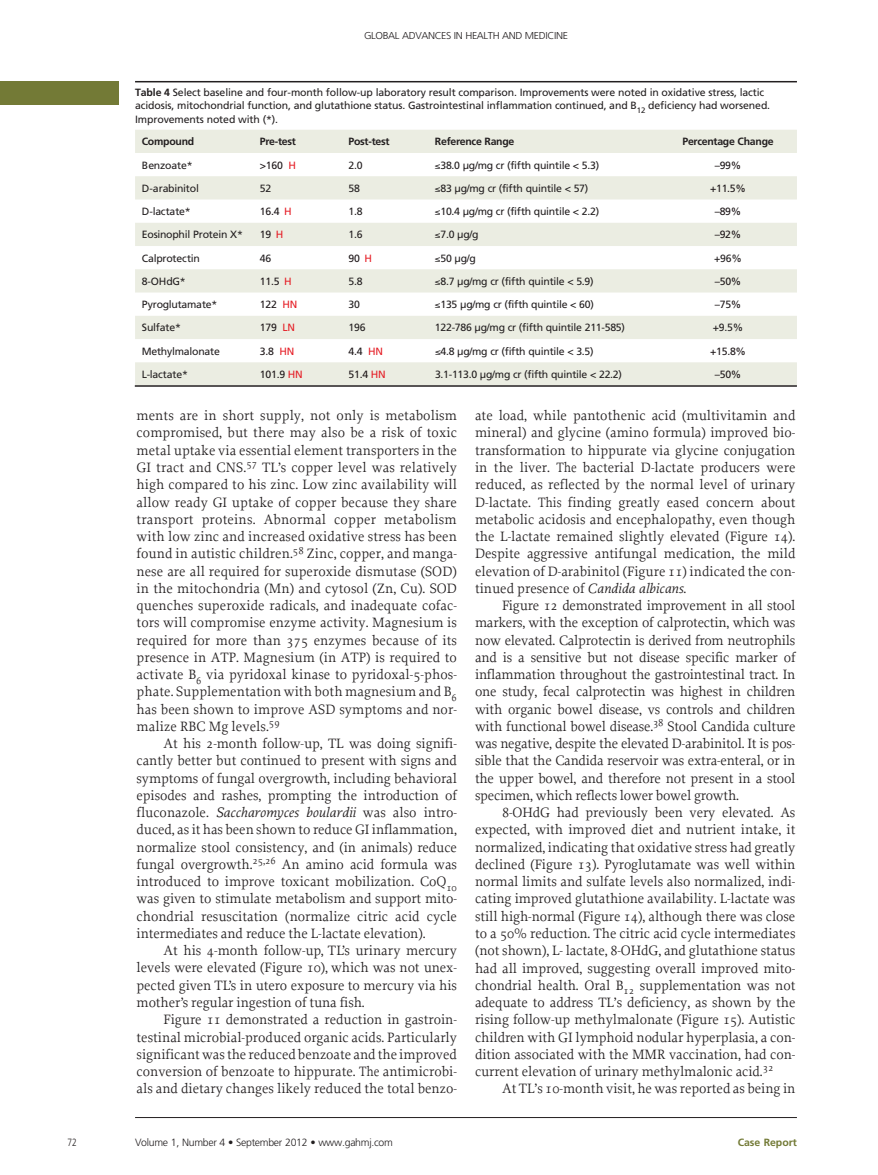
<style>
.page{position:relative;width:878px;height:1175px;background:#fff}
.page>*{position:absolute;margin:0;border:0;box-sizing:border-box;transform-origin:0 0}
.t1{font:14.25px/17.2px "Proforma";letter-spacing:-.005em;color:#231f20;text-align:justify}
.t2{font:10.5px/13.5px "Frutiger AACN";letter-spacing:-.01em;color:#231f20}
.t3{font:10.5px "Frutiger AACN";letter-spacing:-.025em;color:#1f181a}
.t4{font:700 10.5px "Frutiger AACN";letter-spacing:-.025em;color:#231f20}
.t5{font:300 10.5px "Frutiger AACN";letter-spacing:-.025em;color:#231f20}
.t6{font:700 10.5px "Frutiger AACN";color:#737a36}
.t7{font:300 10.5px "Frutiger AACN";letter-spacing:-.025em;color:#231f20;scale:.8 1}
.t8{font:300 10.05px "Frutiger AACN";letter-spacing:-.035em;color:#231f20;scale:1.05 1}
.s1{font-weight:700}
.s2{color:#e51e26}
.s3{font-style:italic}
</style>
<div class="page">
<hr style="left:135px;top:1117px;width:661px;height:1px;background:#231f20">
<svg style="left:135px;top:130px;width:661px;height:255px;fill:#ebede2"></svg>
<hr style="left:135px;top:81px;width:661px;height:1px;background:#231f20">
<hr style="left:135px;top:385px;width:661px;height:2px;background:#231f20">
<div style="left:0;top:81px;width:118px;height:23px;background:#737a36"></div>
<p class="t8" style="left:364px;top:30px;width:196px">GLOBAL ADVANCES IN HEALTH AND MEDICINE</p>
<p class="t2" style="left:135px;top:85px;width:636px"><span class="s1">Table 4</span> Select baseline and four-month follow-up laboratory result comparison. Improvements were noted in oxidative stress, lactic acidosis, mitochondrial function, and glutathione status. Gastrointestinal inflammation continued, and B<sub>12</sub> deficiency had worsened.<br>Improvements noted with (*).</p>
<p class="t4" style="left:142px;top:136px;width:54px">Compound</p>
<p class="t4" style="left:260px;top:136px;width:38px">Pre-test</p>
<p class="t4" style="left:348px;top:136px;width:43px">Post-test</p>
<p class="t4" style="left:435px;top:136px;width:81px">Reference Range</p>
<p class="t4" style="left:682px;top:136px;width:93px">Percentage Change</p>
<p class="t2" style="left:142px;top:158px;width:52px">Benzoate*</p>
<p class="t3" style="left:260px;top:159px;width:38px">&gt;160 <span class="s2">H</span></p>
<p class="t2" style="left:348px;top:158px;width:16px">2.0</p>
<p class="t2" style="left:435px;top:158px;width:166px">≤38.0 µg/mg cr (fifth quintile &lt; 5.3)</p>
<p class="t3" style="left:714px;top:159px;width:28px">–99%</p>
<p class="t2" style="left:142px;top:181px;width:59px">D-arabinitol</p>
<p class="t2" style="left:260px;top:181px;width:13px">52</p>
<p class="t2" style="left:348px;top:181px;width:13px">58</p>
<p class="t2" style="left:435px;top:181px;width:155px">≤83 µg/mg cr (fifth quintile &lt; 57)</p>
<p class="t3" style="left:710px;top:182px;width:37px">+11.5%</p>
<p class="t2" style="left:142px;top:205px;width:50px">D-lactate*</p>
<p class="t3" style="left:260px;top:205px;width:33px">16.4 <span class="s2">H</span></p>
<p class="t2" style="left:348px;top:205px;width:16px">1.8</p>
<p class="t2" style="left:435px;top:205px;width:166px">≤10.4 µg/mg cr (fifth quintile &lt; 2.2)</p>
<p class="t3" style="left:714px;top:205px;width:28px">–89%</p>
<p class="t2" style="left:142px;top:228px;width:102px">Eosinophil Protein X*</p>
<p class="t3" style="left:260px;top:229px;width:25px">19 <span class="s2">H</span></p>
<p class="t2" style="left:348px;top:228px;width:16px">1.6</p>
<p class="t2" style="left:435px;top:228px;width:45px">≤7.0 µg/g</p>
<p class="t3" style="left:714px;top:229px;width:28px">–92%</p>
<p class="t2" style="left:142px;top:251px;width:60px">Calprotectin</p>
<p class="t2" style="left:260px;top:251px;width:13px">46</p>
<p class="t3" style="left:348px;top:252px;width:25px">90 <span class="s2">H</span></p>
<p class="t2" style="left:435px;top:251px;width:42px">≤50 µg/g</p>
<p class="t2" style="left:714px;top:251px;width:29px">+96%</p>
<p class="t2" style="left:142px;top:274px;width:45px">8-OHdG*</p>
<p class="t3" style="left:260px;top:275px;width:33px">11.5 <span class="s2">H</span></p>
<p class="t2" style="left:348px;top:274px;width:16px">5.8</p>
<p class="t2" style="left:435px;top:274px;width:160px">≤8.7 µg/mg cr (fifth quintile &lt; 5.9)</p>
<p class="t3" style="left:714px;top:275px;width:28px">–50%</p>
<p class="t2" style="left:142px;top:298px;width:77px">Pyroglutamate*</p>
<p class="t3" style="left:260px;top:298px;width:39px">122 <span class="s2">HN</span></p>
<p class="t2" style="left:348px;top:298px;width:13px">30</p>
<p class="t2" style="left:435px;top:298px;width:160px">≤135 µg/mg cr (fifth quintile &lt; 60)</p>
<p class="t3" style="left:714px;top:298px;width:28px">–75%</p>
<p class="t2" style="left:142px;top:321px;width:41px">Sulfate*</p>
<p class="t3" style="left:260px;top:322px;width:37px">179 <span class="s2">LN</span></p>
<p class="t2" style="left:348px;top:321px;width:18px">196</p>
<p class="t2" style="left:435px;top:321px;width:191px">122-786 µg/mg cr (fifth quintile 211-585)</p>
<p class="t2" style="left:713px;top:321px;width:32px">+9.5%</p>
<p class="t2" style="left:142px;top:344px;width:80px">Methylmalonate</p>
<p class="t3" style="left:260px;top:345px;width:36px">3.8 <span class="s2">HN</span></p>
<p class="t3" style="left:348px;top:345px;width:36px">4.4 <span class="s2">HN</span></p>
<p class="t2" style="left:435px;top:344px;width:160px">≤4.8 µg/mg cr (fifth quintile &lt; 3.5)</p>
<p class="t3" style="left:710px;top:345px;width:37px">+15.8%</p>
<p class="t2" style="left:142px;top:367px;width:48px">L-lactate*</p>
<p class="t3" style="left:260px;top:368px;width:44px">101.9 <span class="s2">HN</span></p>
<p class="t3" style="left:348px;top:368px;width:39px">51.4 <span class="s2">HN</span></p>
<p class="t2" style="left:435px;top:367px;width:188px">3.1-113.0 µg/mg cr (fifth quintile &lt; 22.2)</p>
<p class="t3" style="left:714px;top:368px;width:28px">–50%</p>
<p class="t1" style="left:136px;top:407px;width:322px">ments are in short supply, not only is metabolism compromised, but there may also be a risk of toxic metal uptake via essential element transporters in the GI tract and CNS.<sup>57</sup> TL’s copper level was relatively high compared to his zinc. Low zinc availability will allow ready GI uptake of copper because they share transport proteins. Abnormal copper metabolism with low zinc and increased oxidative stress has been found in autistic children.<sup>58</sup> Zinc, copper, and manga&shy;nese are all required for superoxide dismutase (SOD) in the mitochondria (Mn) and cytosol (Zn, Cu). SOD quenches superoxide radicals, and inadequate cofac&shy;tors will compromise enzyme activity. Magnesium is required for more than 375 enzymes because of its presence in ATP. Magnesium (in ATP) is required to activate B<sub>6</sub> via pyridoxal kinase to pyridoxal-5-phos&shy;phate. Supplementation with both magnesium and B<sub>6 </sub>has been shown to improve ASD symptoms and nor&shy;malize RBC Mg levels.<sup>59</sup></p>
<p class="t1" style="left:136px;top:734px;width:322px;text-indent:27px">At his 2-month follow-up, TL was doing signifi&shy;cantly better but continued to present with signs and symptoms of fungal overgrowth, including behavioral episodes and rashes, prompting the introduction of fluconazole. <span class="s3">Saccharomyces boulardii</span> was also intro&shy;duced, as it has been shown to reduce GI inflammation, normalize stool consistency, and (in animals) reduce fungal overgrowth.<sup>25,26</sup> An amino acid formula was introduced to improve toxicant mobilization. CoQ<sub>10 </sub>was given to stimulate metabolism and support mito&shy;chondrial resuscitation (normalize citric acid cycle intermediates and reduce the L-lactate elevation).</p>
<p class="t1" style="left:137px;top:941px;width:322px;text-indent:27px">At his 4-month follow-up, TL’s urinary mercury levels were elevated (Figure 10), which was not unex&shy;pected given TL’s in utero exposure to mercury via his mother’s regular ingestion of tuna fish.</p>
<p class="t1" style="left:137px;top:1010px;width:322px;text-indent:27px">Figure 11 demonstrated a reduction in gastroin&shy;testinal microbial-produced organic acids. Particularly significant was the reduced benzoate and the improved conversion of benzoate to hippurate. The antimicrobi&shy;als and dietary changes likely reduced the total benzo-</p>
<p class="t7" style="left:68px;top:1136px;width:13px">72</p>
<p class="t5" style="left:135px;top:1136px;width:259px">Volume 1, Number 4 • September 2012 • www.gahmj.com</p>
<p class="t1" style="left:475px;top:407px;width:322px">ate load, while pantothenic acid (multivitamin and mineral) and glycine (amino formula) improved bio&shy;transformation to hippurate via glycine conjugation in the liver. The bacterial D-lactate producers were reduced, as reflected by the normal level of urinary D-lactate. This finding greatly eased concern about metabolic acidosis and encephalopathy, even though the L-lactate remained slightly elevated (Figure 14).<br>Despite aggressive antifungal medication, the mild elevation of D-arabinitol (Figure 11) indicated the con&shy;tinued presence of <span class="s3">Candida albicans</span>.</p>
<p class="t1" style="left:475px;top:596px;width:322px;text-indent:27px">Figure 12 demonstrated improvement in all stool markers, with the exception of calprotectin, which was now elevated. Calprotectin is derived from neutrophils and is a sensitive but not disease specific marker of inflammation throughout the gastrointestinal tract. In one study, fecal calprotectin was highest in children with organic bowel disease, vs controls and children with functional bowel disease.<sup>38</sup> Stool Candida culture was negative, despite the elevated D-arabinitol. It is pos&shy;sible that the Candida reservoir was extra-enteral, or in the upper bowel, and therefore not present in a stool specimen, which reflects lower bowel growth.</p>
<p class="t1" style="left:475px;top:803px;width:322px;text-indent:27px">8-OHdG had previously been very elevated. As expected, with improved diet and nutrient intake, it normalized, indicating that oxidative stress had greatly declined (Figure 13). Pyroglutamate was well within normal limits and sulfate levels also normalized, indi&shy;cating improved glutathione availability. L-lactate was still high-normal (Figure 14), although there was close to a 50% reduction. The citric acid cycle intermediates (not shown), L- lactate, 8-OHdG, and glutathione status had all improved, suggesting overall improved mito&shy;chondrial health. Oral B<sub>12</sub> supplementation was not adequate to address TL’s deficiency, as shown by the rising follow-up methylmalonate (Figure 15). Autistic children with GI lymphoid nodular hyperplasia, a con&shy;dition associated with the MMR vaccination, had con&shy;current elevation of urinary methylmalonic acid.<sup>32</sup></p>
<p class="t1" style="left:502px;top:1079px;width:295px">At TL’s 10-month visit, he was reported as being in</p>
<p class="t6" style="left:737px;top:1136px;width:61px">Case Report</p>
</div>
